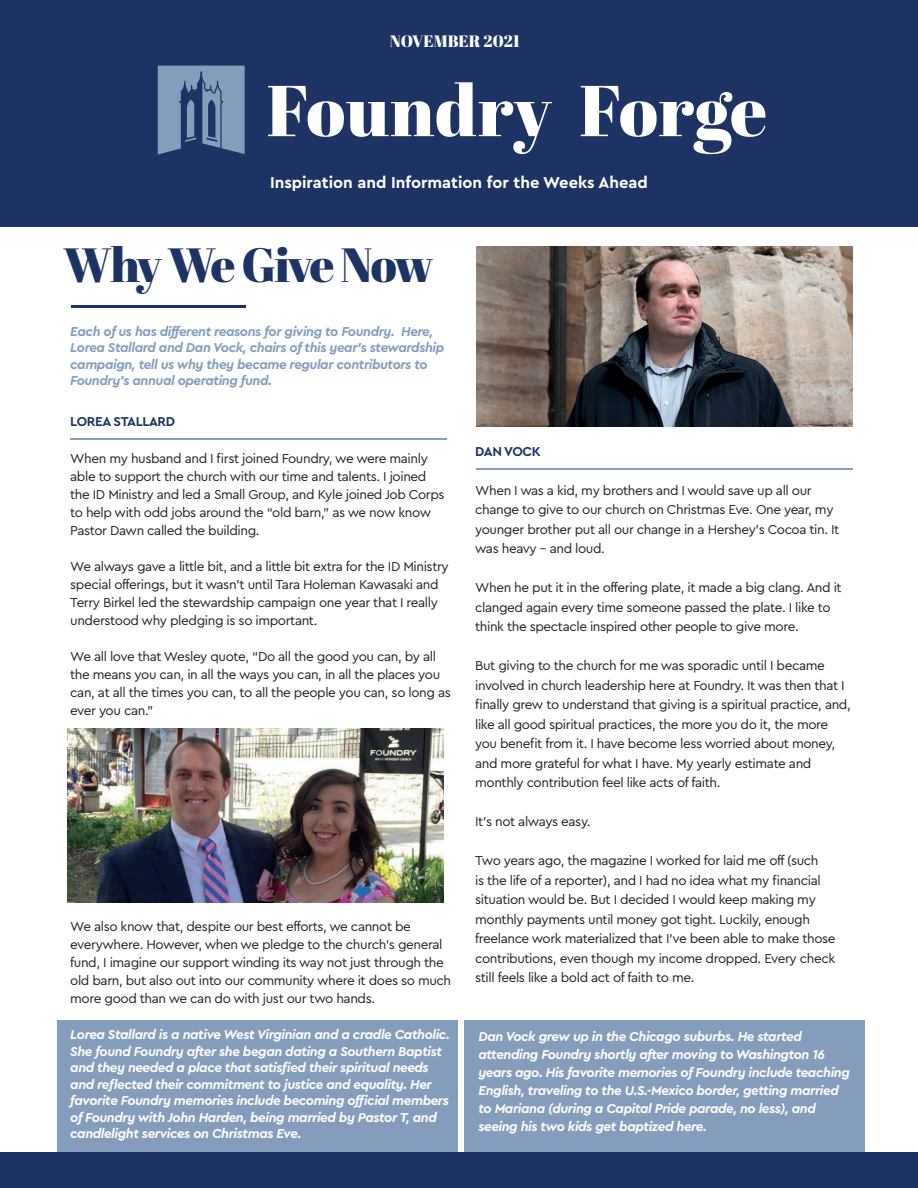
<style>
.page{position:relative;width:918px;height:1188px;background:#fff}
.page>*{position:absolute;margin:0;border:0;box-sizing:border-box;transform-origin:0 0}
.t1{font:48px "Abril Fatface";letter-spacing:-.06em;color:#1d3363}
.t2{font:700 16.5px "Cera Pro";color:#fff}
.t3{font:16.5px "Abril Fatface";color:#fff}
.t4{font:13.5px/19.5px "Cera Pro";letter-spacing:-.03em;color:#231f20}
.t5{font:italic 700 13.5px/16.5px "Cera Pro";letter-spacing:-.03em;color:#fff}
.t6{font:italic 700 13.5px/16.5px "Cera Pro";letter-spacing:-.03em;color:#849dbc}
.t7{font:700 13.5px "Cera Pro";letter-spacing:-.03em;color:#1d3363}
</style>
<div class="page">
<div style="left:57px;top:1020px;width:400px;height:142px;background:#849dbc"></div>
<div style="left:465px;top:1020px;width:400px;height:142px;background:#849dbc"></div>
<hr style="left:71px;top:305px;width:175px;height:3px;background:#1d3363">
<hr style="left:70px;top:438px;width:377px;height:2px;background:#859dbb">
<div style="left:0;top:0;width:918px;height:227px;background:#1d3363"></div>
<svg style="left:268px;top:82px;width:498px;height:72px"></svg>
<svg style="left:158px;top:66px;width:87px;height:89px"></svg>
<div style="left:0;top:1153px;width:918px;height:35px;background:#1d3363"></div>
<hr style="left:476px;top:468px;width:377px;height:1px;background:#859dbb">
<img style="left:67px;top:729px;width:376px;height:174px">
<img style="left:476px;top:246px;width:377px;height:181px">
<p class="t3" style="left:390px;top:29px;width:131px">NOVEMBER 2021</p>
<p class="t2" style="left:270px;top:172px;width:379px">Inspiration and Information for the Weeks Ahead</p>
<h1 class="t1" style="left:63px;top:232px;width:372px">Why We Give Now</h1>
<p class="t6" style="left:70px;top:322px;width:376px">Each of us has different reasons for giving to Foundry. Here, Lorea Stallard and Dan Vock, chairs of this year’s stewardship campaign, tell us why they became regular contributors to Foundry’s annual operating fund.</p>
<p class="t7" style="left:70px;top:412px;width:106px">LOREA STALLARD</p>
<p class="t4" style="left:70px;top:449px;width:376px;line-height:18px">When my husband and I first joined Foundry, we were mainly able to support the church with our time and talents. I joined the ID Ministry and led a Small Group, and Kyle joined Job Corps to help with odd jobs around the “old barn,” as we now know Pastor Dawn called the building.</p>
<p class="t4" style="left:70px;top:557px;width:380px;line-height:18px">We always gave a little bit, and a little bit extra for the ID Ministry special offerings, but it wasn’t until Tara Holeman Kawasaki and Terry Birkel led the stewardship campaign one year that I really understood why pledging is so important.</p>
<p class="t4" style="left:70px;top:647px;width:382px;line-height:18px">We all love that Wesley quote, “Do all the good you can, by all the means you can, in all the ways you can, in all the places you can, at all the times you can, to all the people you can, so long as ever you can.”</p>
<p class="t4" style="left:70px;top:917px;width:383px;line-height:18px">We also know that, despite our best efforts, we cannot be everywhere. However, when we pledge to the church’s general fund, I imagine our support winding its way not just through the old barn, but also out into our community where it does so much more good than we can do with just our two hands.</p>
<p class="t5" style="left:70px;top:1026px;width:381px">Lorea Stallard is a native West Virginian and a cradle Catholic.<br>She found Foundry after she began dating a Southern Baptist and they needed a place that satisfied their spiritual needs and reflected their commitment to justice and equality. Her favorite Foundry memories include becoming official members of Foundry with John Harden, being married by Pastor T, and candlelight services on Christmas Eve.</p>
<p class="t7" style="left:475px;top:442px;width:67px">DAN VOCK</p>
<p class="t4" style="left:475px;top:480px;width:366px">When I was a kid, my brothers and I would save up all our change to give to our church on Christmas Eve. One year, my younger brother put all our change in a Hershey’s Cocoa tin. It was heavy - and loud.</p>
<p class="t4" style="left:475px;top:578px;width:368px">When he put it in the offering plate, it made a big clang. And it clanged again every time someone passed the plate. I like to think the spectacle inspired other people to give more.</p>
<p class="t4" style="left:475px;top:656px;width:377px">But giving to the church for me was sporadic until I became involved in church leadership here at Foundry. It was then that I finally grew to understand that giving is a spiritual practice, and, like all good spiritual practices, the more you do it, the more you benefit from it. I have become less worried about money, and more grateful for what I have. My yearly estimate and monthly contribution feel like acts of faith.</p>
<p class="t4" style="left:475px;top:811px;width:117px">It’s not always easy.</p>
<p class="t4" style="left:475px;top:850px;width:362px">Two years ago, the magazine I worked for laid me off (such<br>is the life of a reporter), and I had no idea what my financial situation would be. But I decided I would keep making my monthly payments until money got tight. Luckily, enough freelance work materialized that I’ve been able to make those contributions, even though my income dropped. Every check still feels like a bold act of faith to me.</p>
<p class="t5" style="left:478px;top:1027px;width:373px;line-height:18px">Dan Vock grew up in the Chicago suburbs. He started attending Foundry shortly after moving to Washington 16 years ago. His favorite memories of Foundry include teaching English, traveling to the U.S.-Mexico border, getting married to Mariana (during a Capital Pride parade, no less), and seeing his two kids get baptized here.</p>
</div>
